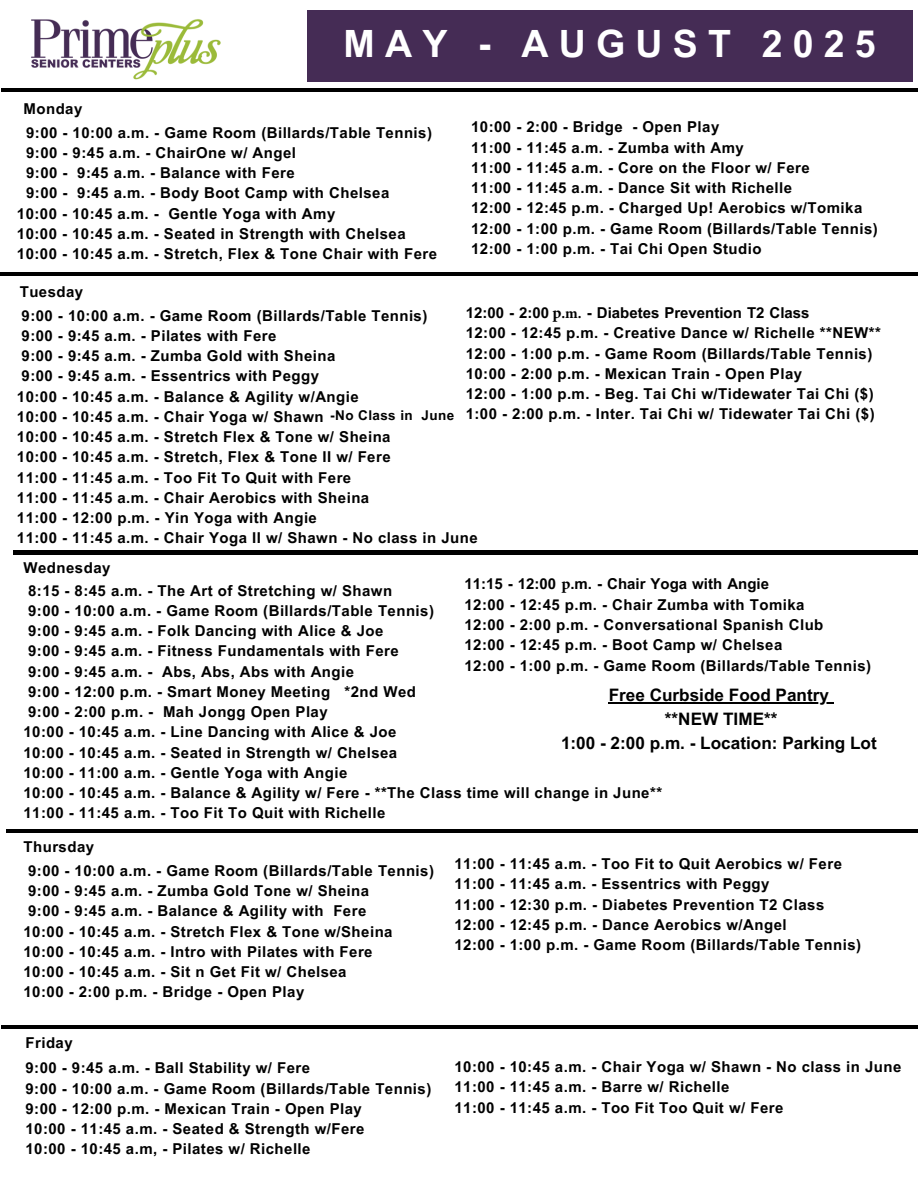
<style>
.page{position:relative;width:918px;height:1188px;background:#fff}
.page>*{position:absolute;margin:0;border:0;box-sizing:border-box;transform-origin:0 0}
.t1{font:700 37.65px "Arial MT Pro";letter-spacing:.27em;color:#fff}
.t2{font:700 17.1px/23.7px "Arial MT Pro";color:#000;text-align:center}
.t3{font:700 15px/20.4px "Arial MT Pro";letter-spacing:.03em;color:#000}
.t4{font:700 13.5px "Arial MT Pro";letter-spacing:.03em;color:#000}
.s1{font-family:"Minion Pro";font-size:16.5px}
.s2{font-family:"Minion Pro"}
</style>
<div class="page">
<hr style="left:1px;top:88px;width:917px;height:4px;background:#000">
<hr style="left:13px;top:551px;width:905px;height:3px;background:#000">
<hr style="left:7px;top:829px;width:911px;height:3px;background:#000">
<div style="left:307px;top:10px;width:605px;height:72px;background:#452c55"></div>
<hr style="left:0;top:272px;width:918px;height:3px;background:#000">
<img style="left:31px;top:19px;width:190px;height:61px">
<hr style="left:609px;top:702px;width:220px;height:2px;background:#000">
<hr style="left:1px;top:1025px;width:917px;height:3px;background:#000">
<p class="t3" style="left:24px;top:100px;width:60px">Monday</p>
<p class="t1" style="left:344px;top:29px;width:534px">MAY - AUGUST 2025</p>
<p class="t3" style="left:26px;top:124px;width:407px">9:00 - 10:00 a.m. - Game Room (Billards/Table Tennis)</p>
<h1 class="t3" style="left:26px;top:144px;width:271px">9:00 - 9:45 a.m. - ChairOne w/ Angel</h1>
<p class="t3" style="left:26px;top:164px;width:43px">9:00 -</p>
<p class="t3" style="left:77px;top:164px;width:219px">9:45 a.m. - Balance with Fere</p>
<p class="t3" style="left:17px;top:185px;width:374px;text-indent:9px">9:00 - 9:45 a.m. - Body Boot Camp with Chelsea<br>10:00 - 10:45 a.m. -</p>
<p class="t3" style="left:17px;top:205px;width:390px;text-indent:152px">Gentle Yoga with Amy<br>10:00 - 10:45 a.m. - Seated in Strength with Chelsea</p>
<p class="t3" style="left:17px;top:245px;width:422px">10:00 - 10:45 a.m. - Stretch, Flex &amp; Tone Chair with Fere</p>
<p class="t3" style="left:471px;top:119px;width:250px">10:00 - 2:00 - Bridge - Open Play</p>
<p class="t3" style="left:471px;top:139px;width:274px">11:00 - 11:45 a.m. - Zumba with Amy</p>
<p class="t3" style="left:471px;top:159px;width:340px">11:00 - 11:45 a.m. - Core on the Floor w/ Fere</p>
<p class="t3" style="left:471px;top:180px;width:323px">11:00 - 11:45 a.m. - Dance Sit with Richelle</p>
<p class="t3" style="left:471px;top:200px;width:393px">12:00 - 12:45 p.m. - Charged Up! Aerobics w/Tomika</p>
<p class="t3" style="left:471px;top:220px;width:408px">12:00 - 1:00 p.m. - Game Room (Billards/Table Tennis)</p>
<p class="t3" style="left:471px;top:240px;width:292px">12:00 - 1:00 p.m. - Tai Chi Open Studio</p>
<p class="t3" style="left:20px;top:283px;width:65px">Tuesday</p>
<p class="t3" style="left:22px;top:307px;width:407px">9:00 - 10:00 a.m. - Game Room (Billards/Table Tennis)</p>
<p class="t3" style="left:22px;top:327px;width:256px">9:00 - 9:45 a.m. - Pilates with Fere</p>
<p class="t3" style="left:22px;top:347px;width:315px">9:00 - 9:45 a.m. - Zumba Gold with Sheina</p>
<p class="t3" style="left:22px;top:368px;width:299px">9:00 - 9:45 a.m. - Essentrics with Peggy</p>
<p class="t3" style="left:17px;top:388px;width:343px">10:00 - 10:45 a.m. - Balance &amp; Agility w/Angie</p>
<p class="t3" style="left:17px;top:408px;width:308px">10:00 - 10:45 a.m. - Chair Yoga w/ Shawn</p>
<p class="t3" style="left:17px;top:428px;width:375px">10:00 - 10:45 a.m. - Stretch Flex &amp; Tone w/ Sheina</p>
<p class="t3" style="left:17px;top:449px;width:375px">10:00 - 10:45 a.m. - Stretch, Flex &amp; Tone II w/ Fere</p>
<p class="t3" style="left:17px;top:469px;width:336px">11:00 - 11:45 a.m. - Too Fit To Quit with Fere</p>
<p class="t3" style="left:17px;top:489px;width:354px">11:00 - 11:45 a.m. - Chair Aerobics with Sheina</p>
<p class="t3" style="left:17px;top:509px;width:302px">11:00 - 12:00 p.m. - Yin Yoga with Angie</p>
<p class="t3" style="left:17px;top:530px;width:462px">11:00 - 11:45 a.m. - Chair Yoga II w/ Shawn - No class in June</p>
<p class="t3" style="left:24px;top:560px;width:88px">Wednesday</p>
<p class="t3" style="left:28px;top:582px;width:366px">8:15 - 8:45 a.m. - The Art of Stretching w/ Shawn</p>
<p class="t3" style="left:28px;top:602px;width:407px">9:00 - 10:00 a.m. - Game Room (Billards/Table Tennis)</p>
<p class="t3" style="left:28px;top:622px;width:357px">9:00 - 9:45 a.m. - Folk Dancing with Alice &amp; Joe</p>
<p class="t3" style="left:28px;top:643px;width:372px">9:00 - 9:45 a.m. - Fitness Fundamentals with Fere</p>
<p class="t3" style="left:28px;top:663px;width:327px">9:00 - 9:45 a.m. - Abs, Abs, Abs with Angie</p>
<p class="t3" style="left:28px;top:683px;width:389px">9:00 - 12:00 p.m. - Smart Money Meeting *2nd Wed</p>
<p class="t3" style="left:28px;top:703px;width:301px">9:00 - 2:00 p.m. - Mah Jongg Open Play</p>
<p class="t3" style="left:24px;top:724px;width:374px">10:00 - 10:45 a.m. - Line Dancing with Alice &amp; Joe</p>
<p class="t3" style="left:24px;top:744px;width:375px">10:00 - 10:45 a.m. - Seated in Strength w/ Chelsea</p>
<p class="t3" style="left:24px;top:764px;width:325px">10:00 - 11:00 a.m. - Gentle Yoga with Angie</p>
<p class="t3" style="left:24px;top:784px;width:640px">10:00 - 10:45 a.m. - Balance &amp; Agility w/ Fere - **The Class time will change in June**</p>
<p class="t3" style="left:24px;top:805px;width:364px">11:00 - 11:45 a.m. - Too Fit To Quit with Richelle</p>
<p class="t3" style="left:24px;top:838px;width:72px">Thursday</p>
<p class="t3" style="left:28px;top:862px;width:407px">9:00 - 10:00 a.m. - Game Room (Billards/Table Tennis)</p>
<p class="t3" style="left:28px;top:882px;width:342px">9:00 - 9:45 a.m. - Zumba Gold Tone w/ Sheina</p>
<p class="t3" style="left:28px;top:903px;width:340px">9:00 - 9:45 a.m. - Balance &amp; Agility with Fere</p>
<p class="t3" style="left:24px;top:923px;width:371px">10:00 - 10:45 a.m. - Stretch Flex &amp; Tone w/Sheina</p>
<p class="t3" style="left:24px;top:943px;width:351px">10:00 - 10:45 a.m. - Intro with Pilates with Fere</p>
<p class="t3" style="left:24px;top:963px;width:325px">10:00 - 10:45 a.m. - Sit n Get Fit w/ Chelsea</p>
<p class="t3" style="left:24px;top:984px;width:282px">10:00 - 2:00 p.m. - Bridge - Open Play</p>
<p class="t3" style="left:466px;top:304px;width:417px">12:00 - 2:00 <span class="s1">p</span><span class="s2">.m.</span> - Diabetes Prevention T2 Class<br>12:00 - 12:45 p.m. - Creative Dance w/ Richelle **NEW** 12:00 - 1:00 p.m. - Game Room (Billards/Table Tennis)<br>10:00 - 2:00 p.m. - Mexican Train - Open Play<br>12:00 - 1:00 p.m. - Beg. Tai Chi w/Tidewater Tai Chi ($)<br>1:00 - 2:00 p.m. - Inter. Tai Chi w/ Tidewater Tai Chi ($)</p>
<p class="t4" style="left:330px;top:410px;width:125px">-No Class in June</p>
<p class="t3" style="left:464px;top:575px;width:408px">11:15 - 12:00 <span class="s1">p</span>.m. - Chair Yoga with Angie<br>12:00 - 12:45 p.m. - Chair Zumba with Tomika<br>12:00 - 2:00 p.m. - Conversational Spanish Club<br>12:00 - 12:45 p.m. - Boot Camp w/ Chelsea<br>12:00 - 1:00 p.m. - Game Room (Billards/Table Tennis)</p>
<p class="t2" style="left:561px;top:686px;width:317px">Free Curbside Food Pantry<br>**NEW TIME**<br>1:00 - 2:00 p.m. - Location: Parking Lot</p>
<p class="t3" style="left:454px;top:855px;width:389px">11:00 - 11:45 a.m. - Too Fit to Quit Aerobics w/ Fere</p>
<p class="t3" style="left:454px;top:876px;width:317px">11:00 - 11:45 a.m. - Essentrics with Peggy</p>
<p class="t3" style="left:454px;top:896px;width:371px">11:00 - 12:30 p.m. - Diabetes Prevention T2 Class</p>
<p class="t3" style="left:454px;top:916px;width:334px">12:00 - 12:45 p.m. - Dance Aerobics w/Angel</p>
<p class="t3" style="left:454px;top:936px;width:408px">12:00 - 1:00 p.m. - Game Room (Billards/Table Tennis)</p>
<p class="t3" style="left:25px;top:1035px;width:49px">Friday</p>
<p class="t3" style="left:25px;top:1060px;width:286px">9:00 - 9:45 a.m. - Ball Stability w/ Fere</p>
<p class="t3" style="left:25px;top:1080px;width:407px">9:00 - 10:00 a.m. - Game Room (Billards/Table Tennis)</p>
<p class="t3" style="left:25px;top:1100px;width:338px">9:00 - 12:00 p.m. - Mexican Train - Open Play</p>
<p class="t3" style="left:26px;top:1121px;width:340px">10:00 - 11:45 a.m. - Seated &amp; Strength w/Fere</p>
<p class="t3" style="left:25px;top:1141px;width:287px">10:00 - 10:45 a.m, - Pilates w/ Richelle</p>
<p class="t3" style="left:454px;top:1058px;width:448px">10:00 - 10:45 a.m. - Chair Yoga w/ Shawn - No class in June<br>11:00 - 11:45 a.m. - Barre w/ Richelle</p>
<p class="t3" style="left:454px;top:1099px;width:330px">11:00 - 11:45 a.m. - Too Fit Too Quit w/ Fere</p>
</div>
